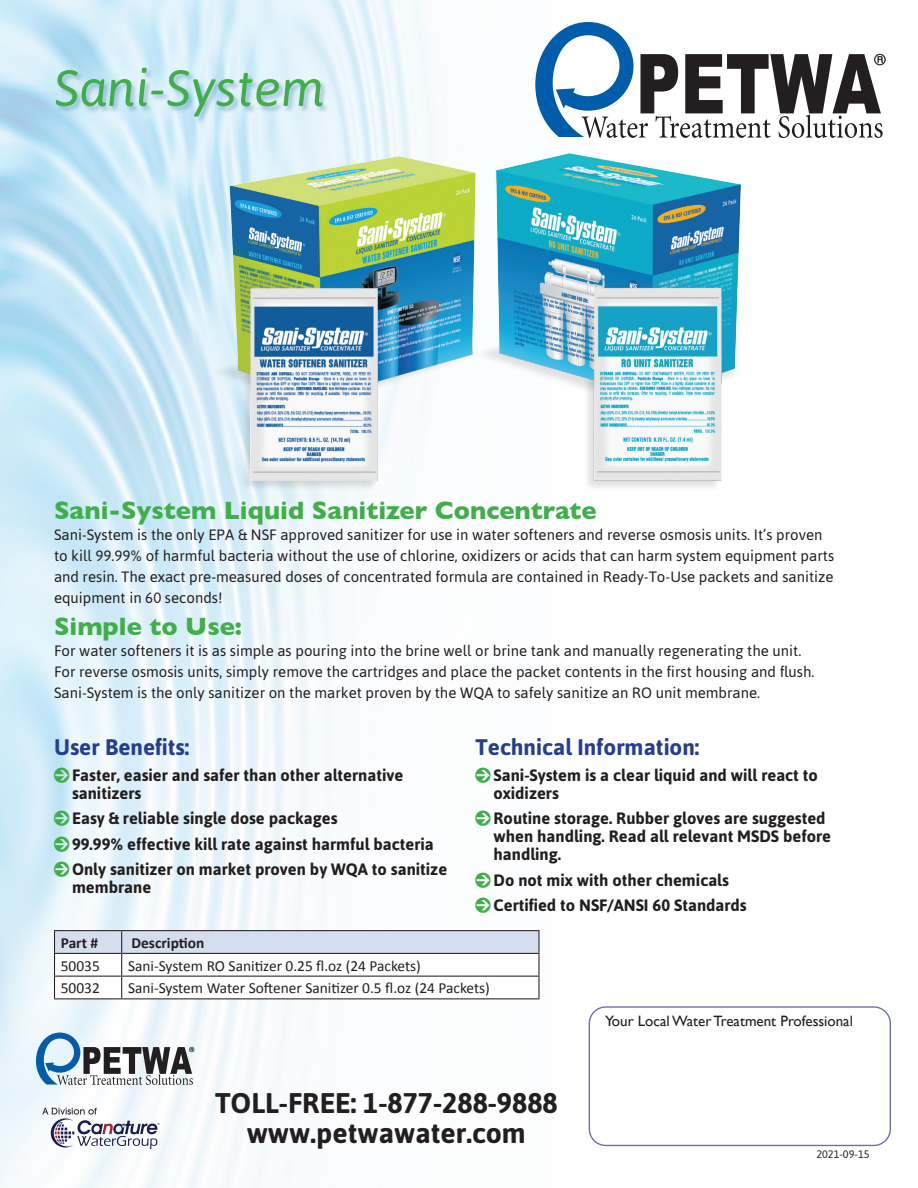
<style>
.page{position:relative;width:918px;height:1188px;background:#fff}
.page>*{position:absolute;margin:0;border:0;box-sizing:border-box;transform-origin:0 0}
.t1{font:italic 51px "Asap";color:#40ae49}
.t2{font:700 28.5px "Asap";color:#231f20}
.t3{font:700 25.5px "Gill Sans";color:#40ae49}
.t4{font:700 22.5px "Asap";color:#253f8e}
.t5{font:700 16.5px/18px "Asap";color:#231f20}
.t6{font:15.45px "Calibri";color:#231f20}
.t7{font:700 15.45px "Calibri";color:#231f20}
.t8{font:15px/21px "Asap";color:#231f20}
.t9{font:15px "Gill Sans";color:#231f20}
.t10{font:10.8px "Asap";color:#231f20}
.s1{font-family:"Pointers";font-weight:400;font-size:19.5px;color:#40ae49}
</style>
<div class="page">
<img style="left:0;top:0;width:540px;height:1188px">
<img style="left:197px;top:150px;width:544px;height:350px">
<div style="left:589px;top:1006px;width:302px;height:140px;border:1px solid #696fab;border-radius:16px"></div>
<div style="left:56px;top:68px;width:274px;height:57px;background:#186192;opacity:.31"></div>
<hr style="left:54px;top:930px;width:68px;height:1px;background:#231f20">
<hr style="left:122px;top:930px;width:417px;height:1px;background:#231f20">
<svg style="left:54px;top:931px;width:485px;height:68px"></svg>
<hr style="left:122px;top:998px;width:417px;height:1px;background:#231f20">
<svg style="left:535px;top:22px;width:351px;height:116px"></svg>
<svg style="left:42px;top:1108px;width:118px;height:41px"></svg>
<svg style="left:36px;top:1033px;width:158px;height:52px"></svg>
<p class="t1" style="left:54px;top:55px;width:272px">Sani-System</p>
<p class="t3" style="left:54px;top:490px;width:544px">Sani-System Liquid Sanitizer Concentrate</p>
<p class="t8" style="left:54px;top:523px;width:782px">Sani-System is the only EPA &amp; NSF approved sanitizer for use in water softeners and reverse osmosis units. It’s proven to kill 99.99% of harmful bacteria without the use of chlorine, oxidizers or acids that can harm system equipment parts and resin. The exact pre-measured doses of concentrated formula are contained in Ready-To-Use packets and sanitize equipment in 60 seconds!</p>
<p class="t3" style="left:54px;top:606px;width:190px">Simple to Use:</p>
<p class="t8" style="left:54px;top:639px;width:762px">For water softeners it is as simple as pouring into the brine well or brine tank and manually regenerating the unit.<br>For reverse osmosis units, simply remove the cartridges and place the packet contents in the first housing and flush.<br>Sani-System is the only sanitizer on the market proven by the WQA to safely sanitize an RO unit membrane.</p>
<p class="t4" style="left:54px;top:732px;width:137px">User Benefits:</p>
<p class="t5" style="left:72px;top:765px;width:333px;text-indent:-18px"><span class="s1">0</span> Faster, easier and safer than other alternative sanitizers</p>
<p class="t5" style="left:54px;top:809px;width:285px"><span class="s1">0</span> Easy &amp; reliable single dose packages</p>
<p class="t5" style="left:54px;top:834px;width:381px"><span class="s1">0</span> 99.99% effective kill rate against harmful bacteria</p>
<p class="t5" style="left:72px;top:860px;width:377px;text-indent:-18px"><span class="s1">0</span> Only sanitizer on market proven by WQA to sanitize membrane</p>
<p class="t4" style="left:476px;top:732px;width:225px">Technical Information:</p>
<p class="t5" style="left:476px;top:765px;width:344px"><span class="s1">0</span> Sani-System is a clear liquid and will react to</p>
<p class="t5" style="left:494px;top:783px;width:67px">oxidizers</p>
<p class="t5" style="left:476px;top:809px;width:352px"><span class="s1">0</span> Routine storage. Rubber gloves are suggested</p>
<p class="t5" style="left:494px;top:827px;width:339px">when handling. Read all relevant MSDS before</p>
<p class="t5" style="left:494px;top:845px;width:69px">handling.</p>
<p class="t5" style="left:476px;top:870px;width:255px"><span class="s1">0</span> Do not mix with other chemicals</p>
<p class="t5" style="left:476px;top:896px;width:273px"><span class="s1">0</span> Certified to NSF/ANSI 60 Standards</p>
<p class="t7" style="left:61px;top:933px;width:39px">Part #</p>
<p class="t7" style="left:131px;top:933px;width:75px">Description</p>
<p class="t6" style="left:61px;top:956px;width:41px">50035</p>
<p class="t6" style="left:128px;top:956px;width:294px">Sani-System RO Sanitizer 0.25 fl.oz (24 Packets)</p>
<p class="t6" style="left:61px;top:978px;width:41px">50032</p>
<p class="t6" style="left:128px;top:978px;width:363px">Sani-System Water Softener Sanitizer 0.5 fl.oz (24 Packets)</p>
<p class="t2" style="left:215px;top:1084px;width:344px">TOLL-FREE: 1-877-288-9888</p>
<p class="t2" style="left:247px;top:1114px;width:281px">www.petwawater.com</p>
<p class="t9" style="left:605px;top:1012px;width:249px">Your Local Water Treatment Professional</p>
<p class="t10" style="left:816px;top:1147px;width:55px">2021-09-15</p>
</div>
